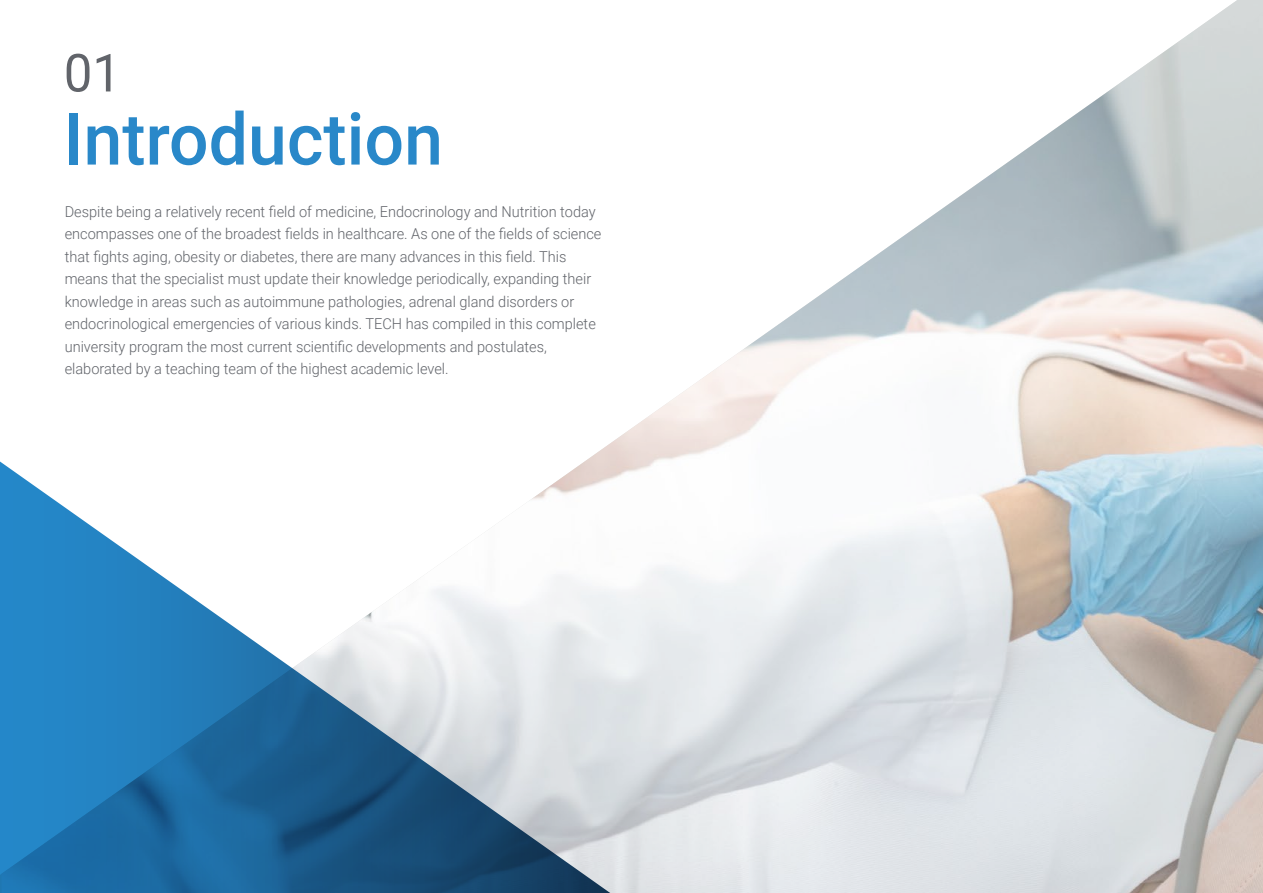
<style>
.page{position:relative;width:1263px;height:893px;background:#fff}
.page>*{position:absolute;margin:0;border:0;box-sizing:border-box;transform-origin:0 0}
.t1{font:500 72px "Roboto";color:#2988c9}
.t2{font:52.5px "Roboto";color:#61646a}
.t3{font:300 15px/22.5px "Roboto";color:#61646a}
</style>
<div class="page">
<img style="left:607px;top:0;width:656px;height:893px">
<svg style="left:0;top:446px;width:640px;height:447px"></svg>
<h2 class="t2" style="left:64px;top:36px;width:59px">01</h2>
<h1 class="t1" style="left:64px;top:89px;width:381px">Introduction</h1>
<p class="t3" style="left:65px;top:200px;width:538px">Despite being a relatively recent field of medicine, Endocrinology and Nutrition today encompasses one of the broadest fields in healthcare. As one of the fields of science that fights aging, obesity or diabetes, there are many advances in this field. This means that the specialist must update their knowledge periodically, expanding their knowledge in areas such as autoimmune pathologies, adrenal gland disorders or endocrinological emergencies of various kinds. TECH has compiled in this complete university program the most current scientific developments and postulates, elaborated by a teaching team of the highest academic level.</p>
</div>
